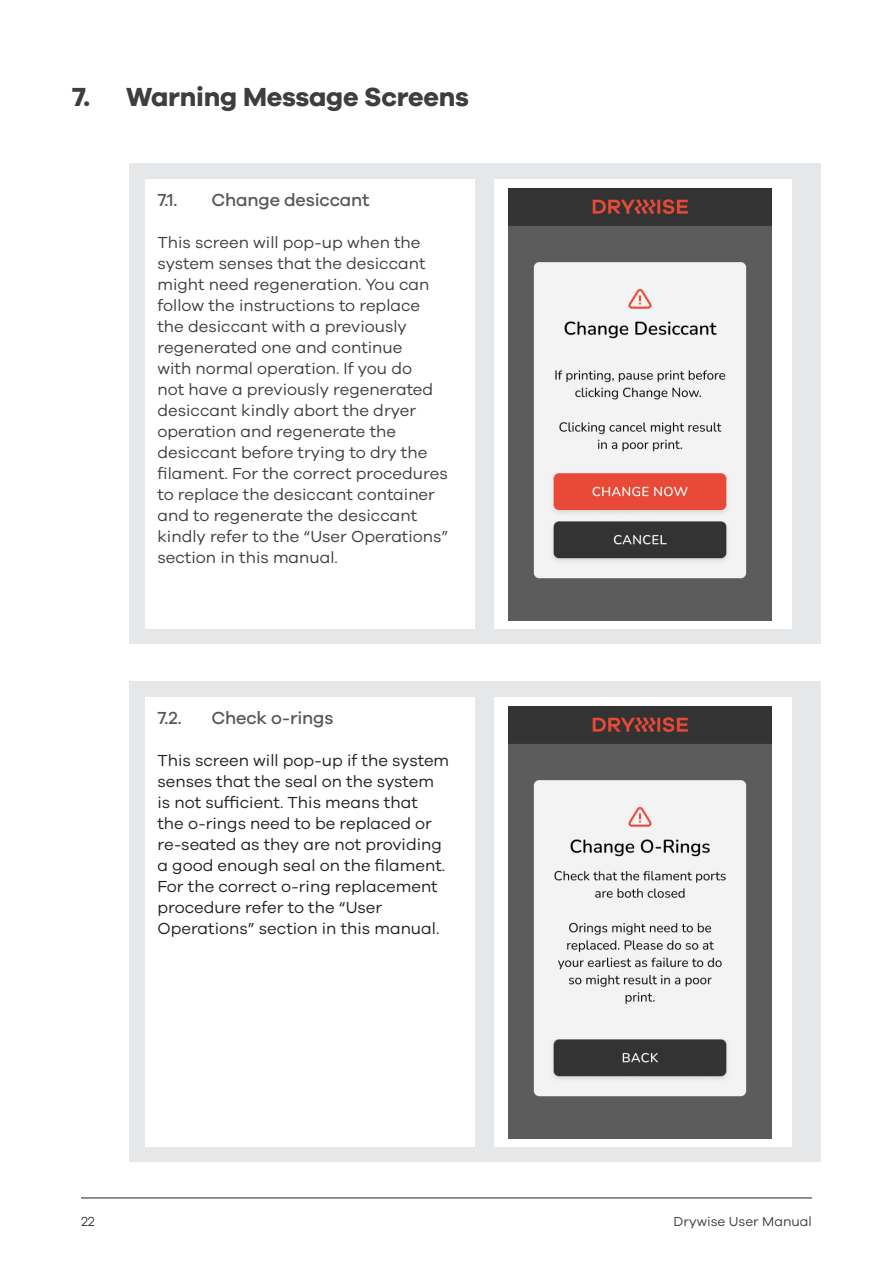
<style>
.page{position:relative;width:893px;height:1276px;background:#fff}
.page>*{position:absolute;margin:0;border:0;box-sizing:border-box;transform-origin:0 0}
.Drywise_Manual_Table{font:700 27px "Galano Grotesque";letter-spacing:-.01em;color:#3e3e3f}
.Drywise_Manual_Sub_H{font:500 18px "Galano Grotesque";letter-spacing:-.01em;color:#57585a}
.t1{font:16.5px/21px "Galano Grotesque";color:#3e3e3f}
.t2{font:16.5px/21px "Galano Grotesque";color:#231f20}
.t3{font:13.5px "Galano Grotesque";color:#3e3e3f}
</style>
<div class="page">
<hr style="left:81px;top:1197px;width:731px;height:1px;background:#231f20">
<div style="left:129px;top:164px;width:692px;height:480px;background:#e6e7e9"></div>
<div style="left:146px;top:180px;width:329px;height:449px;background:#fff"></div>
<div style="left:495px;top:180px;width:297px;height:449px;background:#fff"></div>
<img style="left:508px;top:188px;width:264px;height:433px">
<div style="left:129px;top:681px;width:692px;height:480px;background:#e6e7e9"></div>
<div style="left:146px;top:697px;width:329px;height:449px;background:#fff"></div>
<div style="left:495px;top:697px;width:297px;height:449px;background:#fff"></div>
<img style="left:508px;top:706px;width:264px;height:432px">
<p class="Drywise_Manual_Table" style="left:72px;top:80px;width:398px">7. Warning Message Screens</p>
<p class="Drywise_Manual_Sub_H" style="left:157px;top:189px;width:22px">7.1.</p>
<p class="Drywise_Manual_Sub_H" style="left:211px;top:189px;width:160px">Change desiccant</p>
<p class="t1" style="left:157px;top:232px;width:292px">This screen will pop-up when the system senses that the desiccant might need regeneration. You can follow the instructions to replace the desiccant with a previously regenerated one and continue<br>with normal operation. If you do<br>not have a previously regenerated desiccant kindly abort the dryer operation and regenerate the desiccant before trying to dry the filament. For the correct procedures to replace the desiccant container and to regenerate the desiccant kindly refer to the “User Operations” section in this manual.</p>
<p class="Drywise_Manual_Sub_H" style="left:157px;top:707px;width:26px">7.2.</p>
<p class="Drywise_Manual_Sub_H" style="left:211px;top:707px;width:124px">Check o-rings</p>
<p class="t2" style="left:157px;top:749px;width:293px">This screen will pop-up if the system senses that the seal on the system is not sufficient. This means that<br>the o-rings need to be replaced or re-seated as they are not providing a good enough seal on the filament.<br>For the correct o-ring replacement procedure refer to the “User Operations” section in this manual.</p>
<p class="t3" style="left:81px;top:1213px;width:15px">22</p>
<p class="t3" style="left:674px;top:1213px;width:140px">Drywise User Manual</p>
</div>
